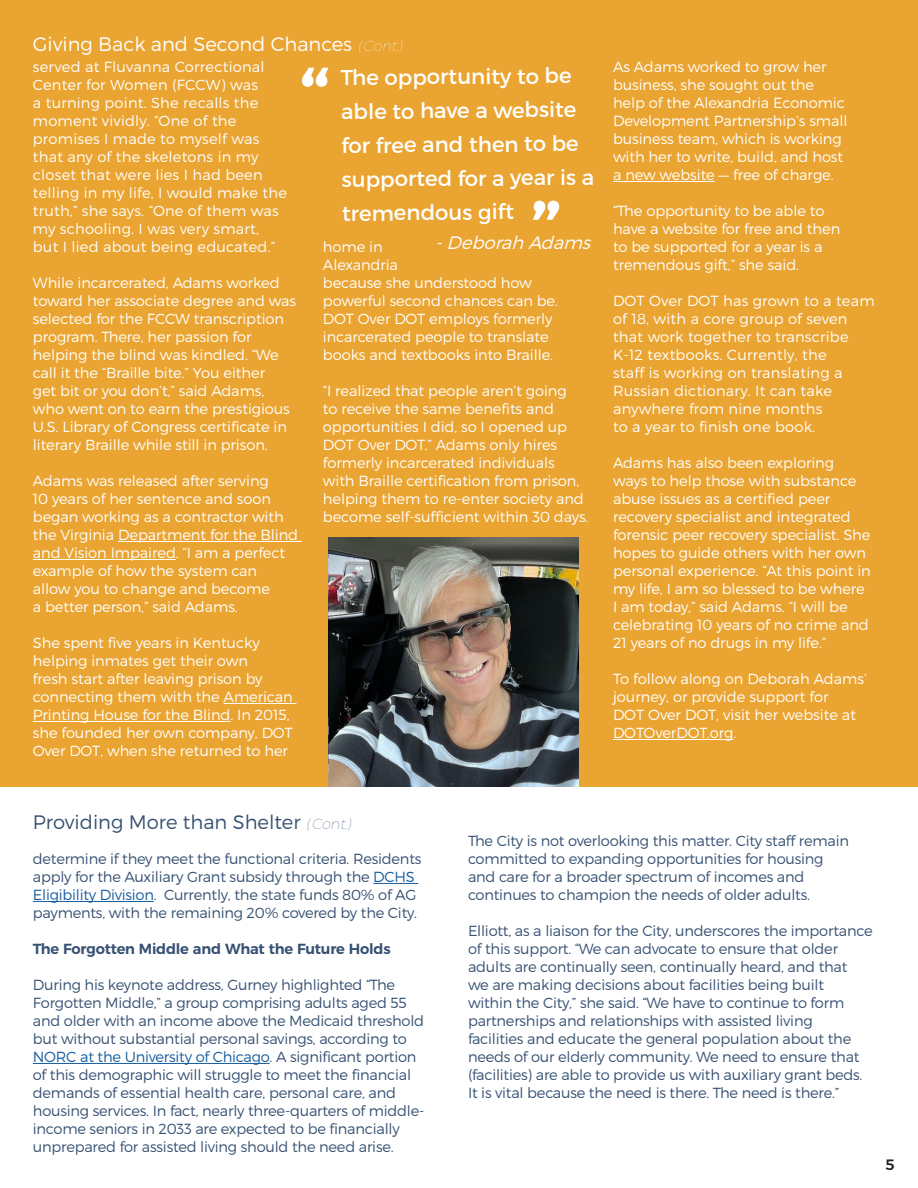
<style>
.page{position:relative;width:918px;height:1188px;background:#fff}
.page>*{position:absolute;margin:0;border:0;box-sizing:border-box;transform-origin:0 0}
.t1{font:500 87px "Montserrat";color:#fff}
.t2{font:21.45px/33.9px "Montserrat";color:#fff}
.Color_block_text_1{font:300 19.5px "Montserrat";color:#fff}
.Color_block_text_1-2{font:300 19.5px "Montserrat";color:#365173}
.Quote_Name{font:italic 300 18px "Montserrat";color:#fff}
.t3{font:500 15px "Montserrat";color:#231f20}
.Body{font:300 14.7px/18px "Montserrat";letter-spacing:-.005em;color:#fff}
.Body-2{font:300 14.7px/18px "Montserrat";letter-spacing:-.015em;color:#365173}
.Body-3{font:300 14.7px/18px "Montserrat";letter-spacing:.015em;color:#fff}
.Body-4{font:600 14.7px "Montserrat";letter-spacing:-.015em;color:#365173}
.s1{font-weight:100;font-style:italic;font-size:14.7px}
.s2{color:#175d9e}
</style>
<div class="page">
<div style="left:0;top:0;width:918px;height:787px;background:#eaa431"></div>
<hr style="left:118px;top:541px;width:184px;height:1px;background:#fff">
<hr style="left:33px;top:559px;width:143px;height:1px;background:#fff">
<hr style="left:224px;top:703px;width:72px;height:1px;background:#fff">
<hr style="left:33px;top:721px;width:197px;height:1px;background:#fff">
<hr style="left:613px;top:181px;width:102px;height:1px;background:#fff">
<hr style="left:613px;top:739px;width:121px;height:1px;background:#fff">
<img style="left:328px;top:538px;width:250px;height:249px">
<hr style="left:373px;top:883px;width:45px;height:1px;background:#175d9e">
<hr style="left:33px;top:901px;width:121px;height:1px;background:#175d9e">
<hr style="left:33px;top:1063px;width:237px;height:1px;background:#175d9e">
<p class="Color_block_text_1" style="left:33px;top:32px;width:375px">Giving Back and Second Chances <span class="s1">(Cont.)</span></p>
<p class="Body-3" style="left:33px;top:58px;width:256px">served at Fluvanna Correctional<br>Center for Women (FCCW) was<br>a turning point. She recalls the moment vividly. “One of the promises I made to myself was that any of the skeletons in my closet that were lies I had been telling in my life, I would make the truth,” she says. “One of them was my schooling. I was very smart, but I lied about being educated.”</p>
<p class="Body" style="left:33px;top:274px;width:265px">While incarcerated, Adams worked toward her associate degree and was selected for the FCCW transcription program. There, her passion for helping the blind was kindled. “We call it the “Braille bite.” You either<br>get bit or you don’t,” said Adams, who went on to earn the prestigious U.S. Library of Congress certificate in literary Braille while still in prison.</p>
<p class="Body" style="left:33px;top:472px;width:267px">Adams was released after serving<br>10 years of her sentence and soon began working as a contractor with the Virginia Department for the Blind and Vision Impaired. “I am a perfect example of how the system can allow you to change and become<br>a better person,” said Adams.</p>
<p class="Body" style="left:33px;top:634px;width:261px">She spent five years in Kentucky helping inmates get their own<br>fresh start after leaving prison by connecting them with the American Printing House for the Blind. In 2015, she founded her own company, DOT Over DOT, when she returned to her</p>
<p class="t2" style="left:339px;top:62px;width:254px;rotate:-1deg">The opportunity to be able to have a website for free and then to be supported for a year is a tremendous gift</p>
<p class="t1" style="left:299px;top:28px;width:35px">“</p>
<p class="t1" style="left:562px;top:259px;width:35px;rotate:-180deg">“</p>
<p class="Quote_Name" style="left:435px;top:232px;width:162px">-Deborah Adams</p>
<p class="Body" style="left:323px;top:238px;width:237px">home in<br>Alexandria<br>because she understood how powerful second chances can be.<br>DOT Over DOT employs formerly incarcerated people to translate books and textbooks into Braille.</p>
<p class="Body" style="left:323px;top:382px;width:267px">“I realized that people aren’t going<br>to receive the same benefits and opportunities I did, so I opened up DOT Over DOT.” Adams only hires formerly incarcerated individuals with Braille certification from prison, helping them to re-enter society and become self-sufficient within 30 days.</p>
<p class="Body" style="left:613px;top:58px;width:236px">As Adams worked to grow her business, she sought out the help of the Alexandria Economic<br>Development Partnership’s small business team, which is working with her to write, build, and host a new website — free of charge.</p>
<p class="Body" style="left:613px;top:202px;width:229px">“The opportunity to be able to have a website for free and then to be supported for a year is a tremendous gift,” she said.</p>
<p class="Body-3" style="left:613px;top:292px;width:263px">DOT Over DOT has grown to a team of 18, with a core group of seven that work together to transcribe<br>K-12 textbooks. Currently, the<br>staff is working on translating a<br>Russian dictionary. It can take anywhere from nine months<br>to a year to finish one book.</p>
<p class="Body" style="left:613px;top:454px;width:259px">Adams has also been exploring ways to help those with substance abuse issues as a certified peer recovery specialist and integrated forensic peer recovery specialist. She hopes to guide others with her own personal experience. “At this point in my life, I am so blessed to be where I am today,” said Adams. “I will be celebrating 10 years of no crime and 21 years of no drugs in my life.”</p>
<p class="Body" style="left:613px;top:670px;width:255px">To follow along on Deborah Adams’ journey, or provide support for<br>DOT Over DOT, visit her website at<br>DOTOverDOT.org.</p>
<p class="Color_block_text_1-2" style="left:33px;top:810px;width:324px">Providing More than Shelter <span class="s1">(Cont.)</span></p>
<p class="Body-2" style="left:33px;top:850px;width:390px">determine if they meet the functional criteria. Residents apply for the Auxiliary Grant subsidy through the <span class="s2">DCHS Eligibility Division</span>. Currently, the state funds 80% of AG payments, with the remaining 20% covered by the City.</p>
<p class="Body-4" style="left:33px;top:937px;width:359px">The Forgotten Middle and What the Future Holds</p>
<p class="Body-2" style="left:33px;top:976px;width:393px">During his keynote address, Gurney highlighted “The Forgotten Middle,” a group comprising adults aged 55 and older with an income above the Medicaid threshold but without substantial personal savings, according to <span class="s2">NORC at the University of Chicago</span>. A significant portion of this demographic will struggle to meet the financial demands of essential health care, personal care, and housing services. In fact, nearly three-quarters of middle&shy;income seniors in 2033 are expected to be financially unprepared for assisted living should the need arise.</p>
<p class="Body-2" style="left:468px;top:832px;width:383px">The City is not overlooking this matter. City staff remain committed to expanding opportunities for housing and care for a broader spectrum of incomes and continues to champion the needs of older adults.</p>
<p class="Body-2" style="left:468px;top:922px;width:406px">Elliott, as a liaison for the City, underscores the importance of this support. “We can advocate to ensure that older adults are continually seen, continually heard, and that<br>we are making decisions about facilities being built<br>within the City,” she said. “We have to continue to form partnerships and relationships with assisted living<br>facilities and educate the general population about the needs of our elderly community. We need to ensure that (facilities) are able to provide us with auxiliary grant beds.<br>It is vital because the need is there. The need is there.”</p>
<p class="t3" style="left:886px;top:1153px;width:11px">5</p>
</div>
